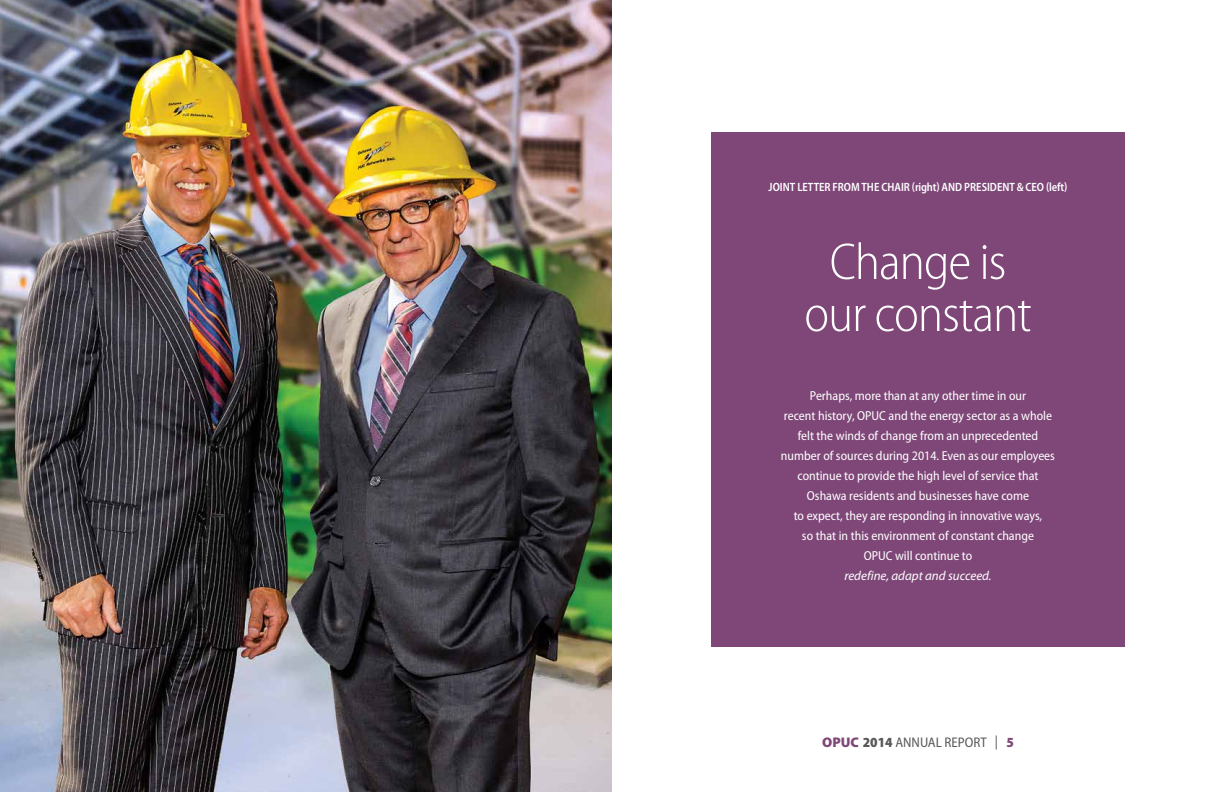
<style>
.page{position:relative;width:1224px;height:792px;background:#fff}
.page>*{position:absolute;margin:0;border:0;box-sizing:border-box;transform-origin:0 0}
.t1{font:300 semi-condensed 52px/52px "Myriad Pro";letter-spacing:-.02em;color:#fff;text-align:center}
.t2{font:semi-condensed 14px "Myriad Pro";color:#58595b}
.t3{font:semi-condensed 13px/20px "Myriad Pro";color:#fff;text-align:center}
.t4{font:italic 13px "Myriad Pro";color:#fff}
.t5{font:600 semi-condensed 12px "Myriad Pro";color:#fff;scale:.95 1}
.s1{font-weight:900;font-stretch:normal;color:#7e4778}
.s2{font-weight:900}
.s3{font-weight:900;color:#7e4778}
</style>
<div class="page">
<img style="left:0;top:0;width:612px;height:792px">
<div style="left:711px;top:132px;width:414px;height:515px;background:#7e4778"></div>
<p class="t5" style="left:769px;top:180px;width:316px">JOINT LETTER FROM THE CHAIR (RIGHT) AND PRESIDENT &amp; CEO (LEFT)</p>
<h1 class="t1" style="left:804px;top:237px;width:229px">Change is our constant</h1>
<p class="t3" style="left:781px;top:386px;width:276px">Perhaps, more than at any other time in our<br>recent history, OPUC and the energy sector as a whole felt the winds of change from an unprecedented number of sources during 2014. Even as our employees continue to provide the high level of service that Oshawa residents and businesses have come<br>to expect, they are responding in innovative ways,<br>so that in this environment of constant change<br>OPUC will continue to</p>
<p class="t4" style="left:844px;top:568px;width:149px">redefine, adapt and succeed.</p>
<p class="t2" style="left:822px;top:735px;width:193px"><span class="s1">OPUC</span> <span class="s2">2014</span> ANNUAL REPORT | <span class="s3">5</span></p>
</div>
